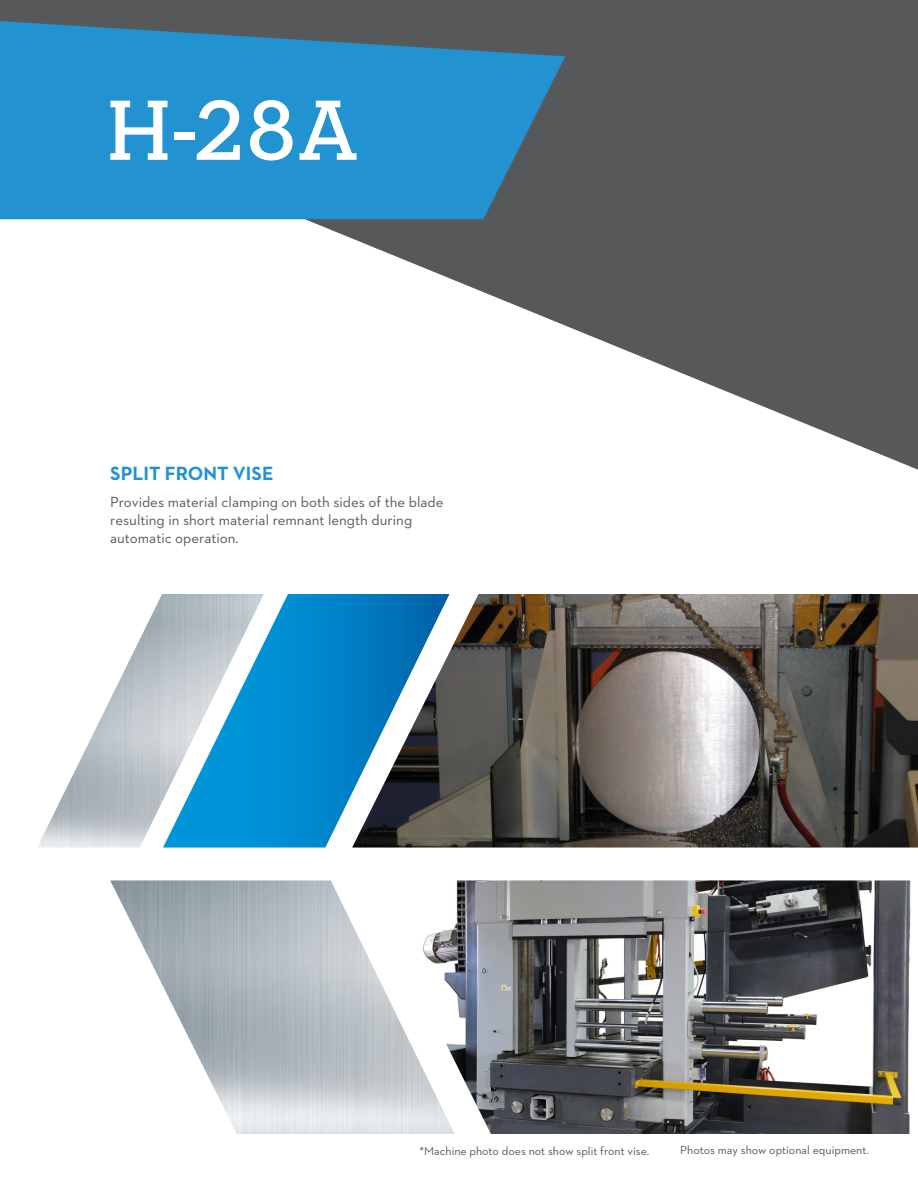
<style>
.page{position:relative;width:918px;height:1188px;background:#fff}
.page>*{position:absolute;margin:0;border:0;box-sizing:border-box;transform-origin:0 0}
.Model_Heading_White{font:600 87px "Neutraface Slab Text";color:#fff}
.Feature-Option_Heade{font:700 19.5px "Neutraface 2 Text";color:#2292d1}
.Image_Description{font:15px/18px "Neutraface 2 Text";color:#57585a}
.t1{font:12px "Neutraface 2 Text";color:#57585a}
</style>
<div class="page">
<svg style="left:238px;top:0;width:680px;height:470px;fill:#57585a"></svg>
<img style="left:450px;top:594px;width:468px;height:254px">
<img style="left:455px;top:880px;width:456px;height:254px">
<img style="left:38px;top:703px;width:125px;height:145px">
<svg style="left:163px;top:594px;width:287px;height:254px"></svg>
<img style="left:110px;top:880px;width:345px;height:254px">
<svg style="left:238px;top:21px;width:327px;height:198px;background:#2e84b5"></svg>
<img style="left:0;top:0;width:238px;height:703px">
<p class="Model_Heading_White" style="left:106px;top:76px;width:254px">H-28A</p>
<p class="Feature-Option_Heade" style="left:110px;top:460px;width:165px">SPLIT FRONT VISE</p>
<p class="Image_Description" style="left:110px;top:492px;width:335px">Provides material clamping on both sides of the blade resulting in short material remnant length during automatic operation.</p>
<p class="t1" style="left:420px;top:1143px;width:231px">*Machine photo does not show split front vise.</p>
<p class="t1" style="left:680px;top:1143px;width:190px">Photos may show optional equipment.</p>
</div>
